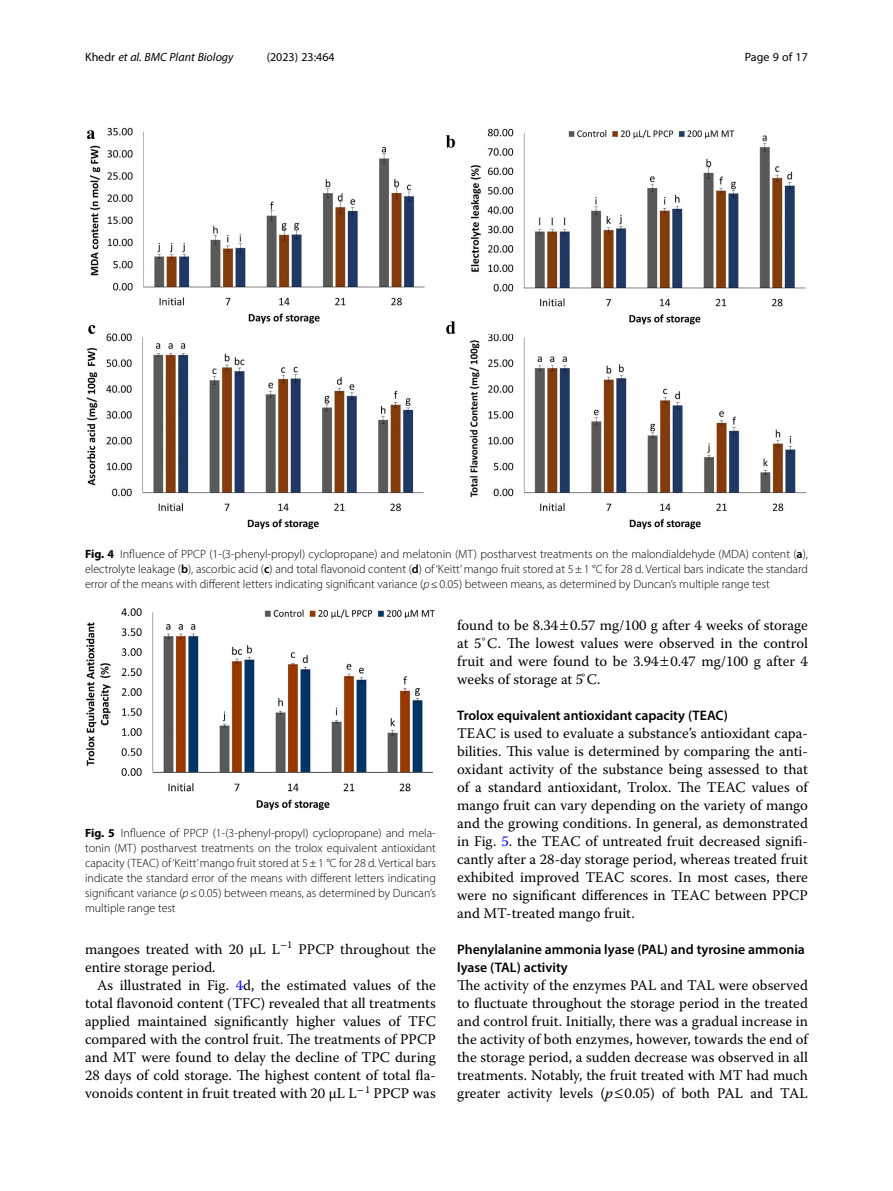
<style>
.page{position:relative;width:893px;height:1191px;background:#fff}
.page>*{position:absolute;margin:0;border:0;box-sizing:border-box;transform-origin:0 0}
.Body_Text{font:14.7px/18px "Warnock Pro";color:#000;text-align:justify}
.Body_Text_Indent{font:14.7px/18px "Warnock Pro";color:#000;text-align:justify}
.Head_2{font:600 13.8px/18px "Myriad Pro";color:#000}
.Figure_Caption{font:300 12px/15px "Myriad Pro";color:#000;text-align:justify}
.t1{font:italic 12px "Myriad Pro";color:#000}
.t2{font:12px "Myriad Pro";color:#000}
.s1{font-style:normal}
.s2{font-weight:700}
.s3{font-weight:600}
.s4{font-style:italic}
.s5{color:#00f}
.s6{font-family:"STIX"}
</style>
<div class="page">
<img style="left:86px;top:608px;width:349px;height:202px">
<img style="left:86px;top:127px;width:721px;height:403px">
<p class="t1" style="left:85px;top:50px;width:150px"><span class="s1">Khedr</span> et al. BMC Plant Biology</p>
<p class="t2" style="left:267px;top:50px;width:70px">(2023) 23:464</p>
<p class="t2" style="left:745px;top:50px;width:65px">Page 9 of 17</p>
<p class="Figure_Caption" style="left:85px;top:546px;width:724px"><span class="s2">Fig. 4</span> Influence of PPCP (1-(3-phenyl-propyl) cyclopropane) and melatonin (MT) postharvest treatments on the malondialdehyde (MDA) content (<span class="s3">a</span>), electrolyte leakage (<span class="s3">b</span>), ascorbic acid (<span class="s3">c</span>) and total flavonoid content (<span class="s3">d</span>) of ‘Keitt’ mango fruit stored at 5±1 °C for 28 d. Vertical bars indicate the standard error of the means with different letters indicating significant variance (<span class="s4">p</span>≤0.05) between means, as determined by Duncan’s multiple range test</p>
<p class="Figure_Caption" style="left:85px;top:825px;width:352px"><span class="s2">Fig. 5</span> Influence of PPCP (1-(3-phenyl-propyl) cyclopropane) and mela&shy;tonin (MT) postharvest treatments on the trolox equivalent antioxidant capacity (TEAC) of ‘Keitt’ mango fruit stored at 5±1 °C for 28 d. Vertical bars indicate the standard error of the means with different letters indicating significant variance (<span class="s4">p</span>≤0.05) between means, as determined by Duncan’s multiple range test</p>
<p class="Body_Text" style="left:85px;top:940px;width:352px">mangoes treated with 20 μL L<sup>−</sup><sup>1</sup> PPCP throughout the entire storage period.</p>
<p class="Body_Text_Indent" style="left:85px;top:976px;width:352px;text-indent:12px">As illustrated in Fig. <span class="s5">4</span>d, the estimated values of the total flavonoid content (TFC) revealed that all treatments applied maintained significantly higher values of TFC compared with the control fruit. The treatments of PPCP and MT were found to delay the decline of TPC during 28 days of cold storage. The highest content of total fla&shy;vonoids content in fruit treated with 20 μL L<sup>−</sup><sup>1</sup> PPCP was</p>
<p class="Body_Text_Indent" style="left:457px;top:616px;width:352px">found to be 8.34 0.57 mg/100 g after 4 weeks of storage at 5 <span class="s6">̊</span>C. The lowest values were observed in the control fruit and were found to be 3.94 0.47 mg/100 g after 4 weeks of storage at 5 <span class="s6">̊</span>C.</p>
<p class="Head_2" style="left:457px;top:706px;width:272px">Trolox equivalent antioxidant capacity (TEAC)</p>
<p class="Body_Text" style="left:457px;top:724px;width:352px">TEAC is used to evaluate a substance’s antioxidant capa&shy;bilities. This value is determined by comparing the anti&shy;oxidant activity of the substance being assessed to that of a standard antioxidant, Trolox. The TEAC values of mango fruit can vary depending on the variety of mango and the growing conditions. In general, as demonstrated in Fig. <span class="s5">5</span>. the TEAC of untreated fruit decreased signifi&shy;cantly after a 28-day storage period, whereas treated fruit exhibited improved TEAC scores. In most cases, there were no significant differences in TEAC between PPCP and MT-treated mango fruit.</p>
<p class="Head_2" style="left:457px;top:940px;width:349px">Phenylalanine ammonia lyase (PAL) and tyrosine ammonia lyase (TAL) activity</p>
<p class="Body_Text" style="left:457px;top:976px;width:352px">The activity of the enzymes PAL and TAL were observed to fluctuate throughout the storage period in the treated and control fruit. Initially, there was a gradual increase in the activity of both enzymes, however, towards the end of the storage period, a sudden decrease was observed in all treatments. Notably, the fruit treated with MT had much greater activity levels (<span class="s4">p</span>≤0.05) of both PAL and TAL</p>
</div>
